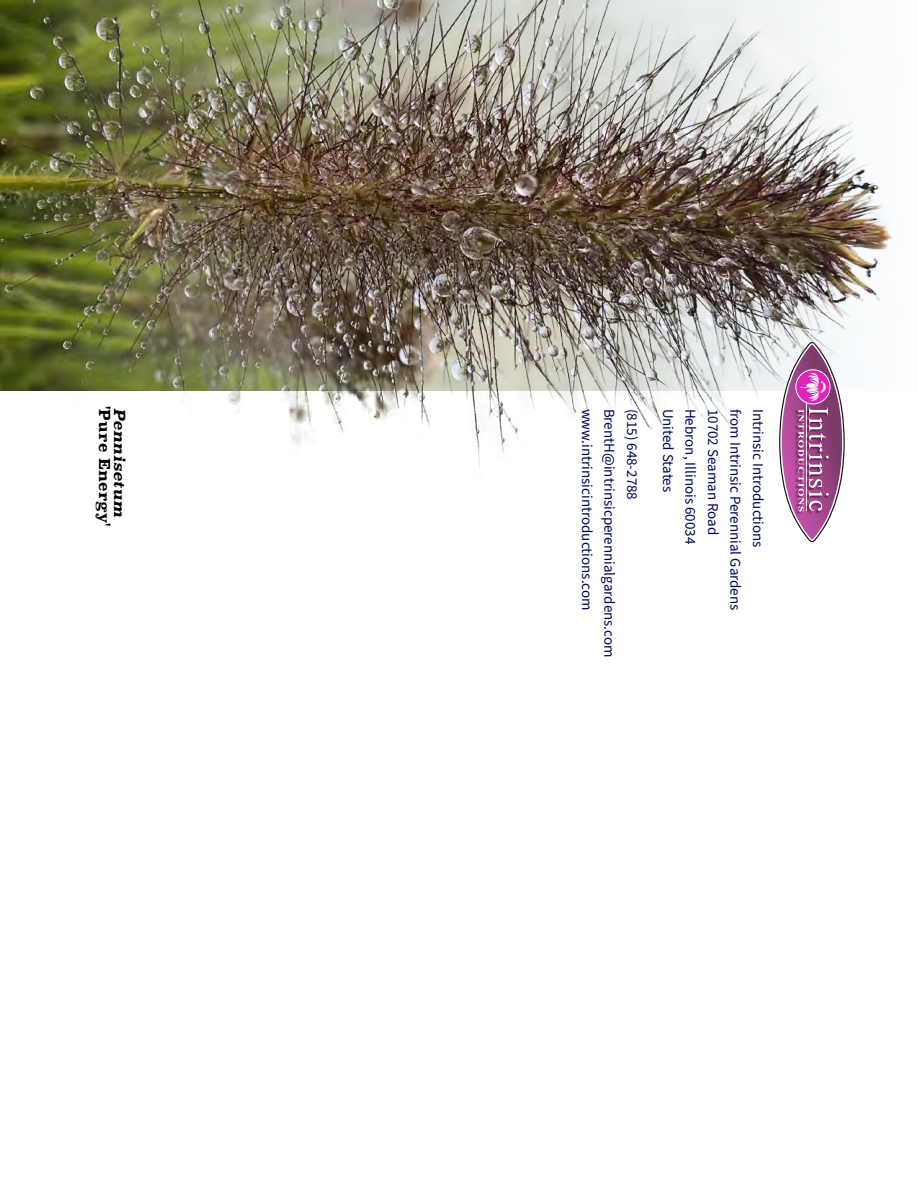
<style>
.page{position:relative;width:918px;height:1188px;background:#fff}
.page>*{position:absolute;margin:0;border:0;box-sizing:border-box;transform-origin:0 0}
.Paragraph{font:15px "Source Sans 3";color:#000759}
.Subheading{font:700 15px "Superclarendon";letter-spacing:.01em;color:#000}
.Subheading-2{font:italic 700 15px "Superclarendon";letter-spacing:.01em;color:#000}
</style>
<div class="page">
<svg style="left:782px;top:479px;width:60px;height:64px"></svg>
<img style="left:0;top:0;width:892px;height:479px">
<p class="Subheading" style="left:116px;top:406px;width:122px;rotate:90deg">'Pure Energy'</p>
<p class="Subheading-2" style="left:128px;top:408px;width:110px;rotate:90deg">Pennisetum</p>
<p class="Paragraph" style="left:596px;top:409px;width:203px;rotate:90deg">www.intrinsicintroductions.com</p>
<p class="Paragraph" style="left:619px;top:409px;width:250px;rotate:90deg">BrentH@intrinsicperennialgardens.com</p>
<p class="Paragraph" style="left:641px;top:409px;width:93px;rotate:90deg">(815) 648-2788</p>
<p class="Paragraph" style="left:677px;top:409px;width:85px;rotate:90deg">United States</p>
<p class="Paragraph" style="left:700px;top:409px;width:137px;rotate:90deg">Hebron, Illinois 60034</p>
<p class="Paragraph" style="left:722px;top:409px;width:128px;rotate:90deg">10702 Seaman Road</p>
<p class="Paragraph" style="left:745px;top:409px;width:203px;rotate:90deg">from Intrinsic Perennial Gardens</p>
<p class="Paragraph" style="left:767px;top:409px;width:141px;rotate:90deg">Intrinsic Introductions</p>
</div>
